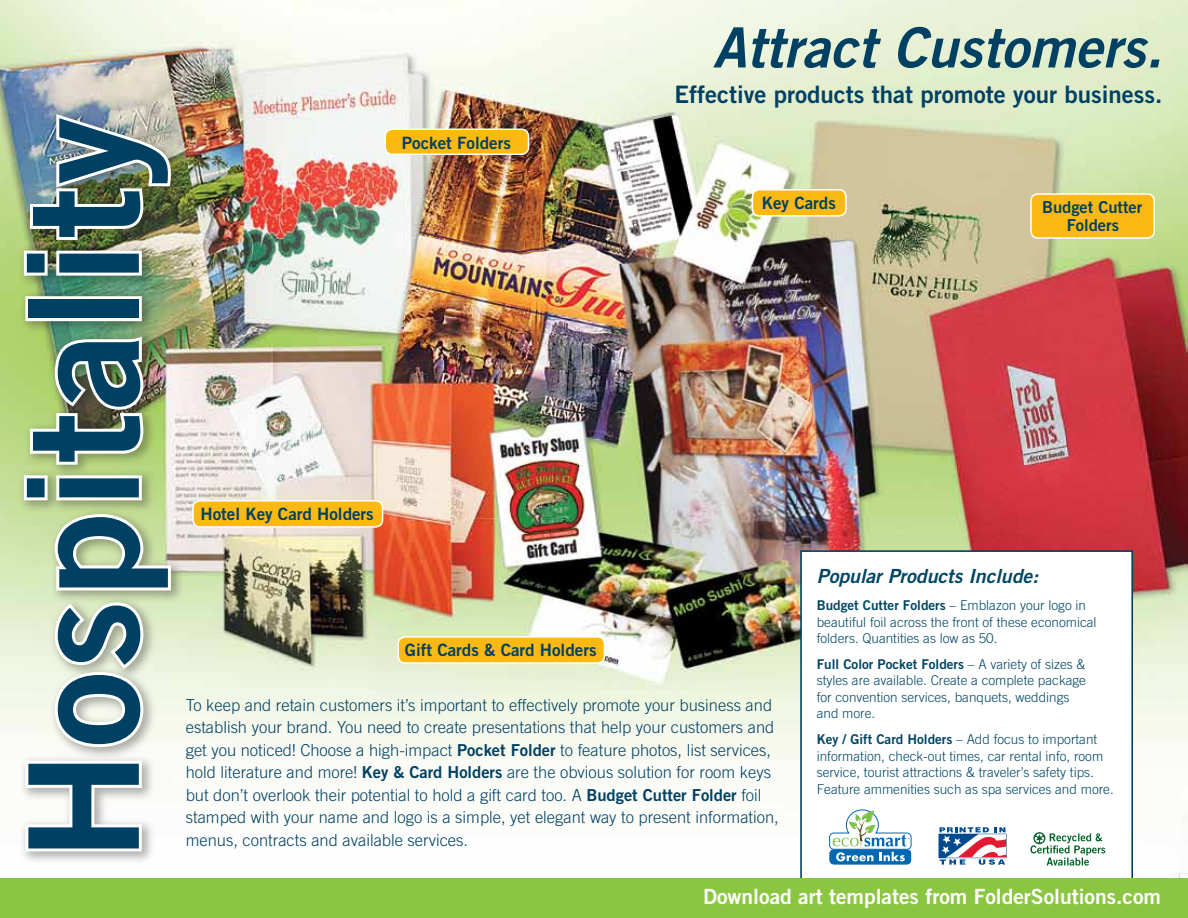
<style>
.page{position:relative;width:1188px;height:918px;background:#fff}
.page>*{position:absolute;margin:0;border:0;box-sizing:border-box;transform-origin:0 0}
.t1{font:153px "Trade Gothic Bold Two";letter-spacing:.02em;color:#004062}
.t2{font:italic 55.5px "Trade Gothic Bold Two";color:#004062}
.t3{font:24px "Trade Gothic Bold Two";color:#004062}
.t4{font:21px "Trade Gothic Bold Two";color:#fff}
.t5{font:italic 19.5px "Trade Gothic Bold Two";color:#004664}
.t6{font:16.95px "Trade Gothic Bold Two";color:#004062}
.t7{font:300 16.5px/22.5px "Trade Gothic";color:#004062}
.t8{font:16.5px/18px "Trade Gothic Bold Two";color:#004062;text-align:center}
.t9{font:300 13.5px/16.5px "Trade Gothic";color:#004664}
.t10{font:13.5px "Trade Gothic Bold Two";color:#004664}
.s1{font-family:"Trade Gothic Bold Two";font-weight:400}
.s2{font-family:"Trade Gothic";font-weight:300}
</style>
<div class="page">
<img style="left:0;top:0;width:1188px;height:878px">
<div style="left:1031px;top:194px;width:123px;height:44px;background:#fdb913;border-radius:6px"></div>
<div style="left:1030px;top:193px;width:125px;height:46px;border:2px solid #fff;border-radius:6px"></div>
<div style="left:385px;top:129px;width:144px;height:25px;background:#fdb913;border-radius:7px"></div>
<div style="left:384px;top:129px;width:145px;height:26px;border:2px solid #fff;border-radius:7px"></div>
<div style="left:752px;top:190px;width:94px;height:26px;background:#fdb913;border-radius:7px"></div>
<div style="left:752px;top:189px;width:95px;height:28px;border:2px solid #fff;border-radius:7px"></div>
<div style="left:193px;top:501px;width:190px;height:26px;background:#fdb913;border-radius:7px"></div>
<div style="left:192px;top:500px;width:191px;height:28px;border:2px solid #fff;border-radius:7px"></div>
<div style="left:398px;top:637px;width:207px;height:26px;background:#fdb913;border-radius:7px"></div>
<div style="left:397px;top:636px;width:208px;height:28px;border:2px solid #fff;border-radius:7px"></div>
<div style="left:800px;top:550px;width:333px;height:333px;background:#fff;border:2px solid #004062"></div>
<div style="left:17px;top:108px;width:168px;height:756px;background:#231f20;opacity:.35"></div>
<svg style="left:22px;top:758px;width:123px;height:96px"></svg>
<svg style="left:52px;top:599px;width:94px;height:151px"></svg>
<svg style="left:52px;top:511px;width:122px;height:82px"></svg>
<img style="left:21px;top:333px;width:125px;height:170px">
<div style="left:25px;top:296px;width:117px;height:25px;border:6px solid #fff"></div>
<img style="left:21px;top:110px;width:153px;height:169px">
<svg style="left:829px;top:809px;width:83px;height:56px"></svg>
<svg style="left:1031px;top:832px;width:74px;height:34px"></svg>
<div style="left:0;top:878px;width:1188px;height:40px;background:#8ac641"></div>
<svg style="left:939px;top:827px;width:68px;height:38px"></svg>
<h1 class="t1" style="left:-11px;top:861px;width:746px;rotate:-90deg">Hospitality</h1>
<p class="t6" style="left:402px;top:132px;width:111px">Pocket Folders</p>
<p class="t6" style="left:200px;top:504px;width:175px">Hotel Key Card Holders</p>
<h2 class="t2" style="left:713px;top:13px;width:451px">Attract Customers.</h2>
<h3 class="t3" style="left:675px;top:80px;width:489px">Effective products that promote your business.</h3>
<p class="t6" style="left:762px;top:193px;width:76px">Key Cards</p>
<p class="t8" style="left:1042px;top:198px;width:102px">Budget Cutter<br>Folders</p>
<p class="t6" style="left:405px;top:640px;width:193px">Gift Cards &amp; Card Holders</p>
<p class="t7" style="left:186px;top:693px;width:595px">To keep and retain customers it’s important to effectively promote your business and establish your brand. You need to create presentations that help your customers and get you noticed! Choose a high-impact <span class="s1">Pocket Folder</span> to feature photos, list services, hold literature and more! <span class="s1">Key &amp; Card Holders</span> are the obvious solution for room keys but don’t overlook their potential to hold a gift card too. A <span class="s1">Budget Cutter Folder</span> foil stamped with your name and logo is a simple, yet elegant way to present information, menus, contracts and available services.</p>
<p class="t5" style="left:817px;top:564px;width:223px">Popular Products Include:</p>
<p class="t10" style="left:817px;top:597px;width:271px">Budget Cutter Folders <span class="s2">– Emblazon your logo in</span></p>
<p class="t9" style="left:817px;top:613px;width:281px">beautiful foil across the front of these economical folders. Quantities as low as 50.</p>
<p class="t10" style="left:817px;top:656px;width:270px">Full Color Pocket Folders <span class="s2">– A variety of sizes &amp;</span></p>
<p class="t9" style="left:817px;top:672px;width:271px">styles are available. Create a complete package for convention services, banquets, weddings and more.</p>
<p class="t9" style="left:817px;top:731px;width:298px"><span class="s1">Key / Gift Card Holders</span> – Add focus to important information, check-out times, car rental info, room service, tourist attractions &amp; traveler’s safety tips.<br>Feature ammenities such as spa services and more.</p>
<p class="t4" style="left:703px;top:884px;width:459px">Download art templates from FolderSolutions.com</p>
</div>
